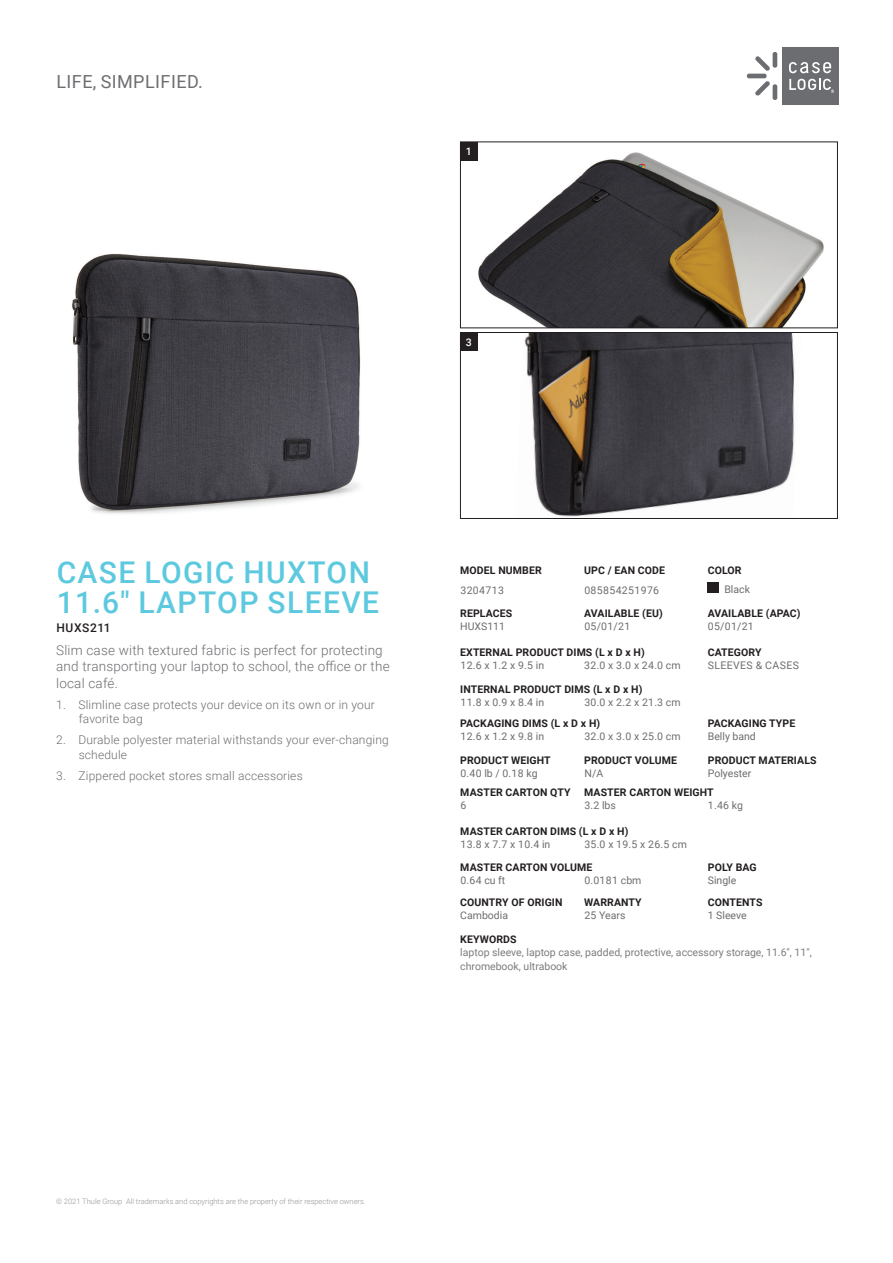
<style>
.page{position:relative;width:893px;height:1263px;background:#fff}
.page>*{position:absolute;margin:0;border:0;box-sizing:border-box;transform-origin:0 0}
.t1{font:500 30px/30px "Roboto";letter-spacing:.045em;color:#5cc9df}
.t2{font:18px "Roboto";letter-spacing:.025em;color:#6c6d70}
.t3{font:300 13.5px/16.2px "Roboto";letter-spacing:.015em;color:#6c6d70}
.t4{font:300 12px/14.4px "Roboto";letter-spacing:.015em;color:#6c6d70}
.t5{font:500 12px "Roboto";letter-spacing:.05em;color:#231f20}
.t6{font:700 10.5px "Roboto";letter-spacing:.01em;color:#231f20}
.t7{font:10.5px "Roboto";color:#6c6d70}
.t8{font:10.5px/13.5px "Roboto";color:#7a7c7f}
.t9{font:10.5px "Roboto";letter-spacing:.035em;color:#6c6d70}
.t10{font:500 10.5px "Roboto";color:#fff}
.t11{font:300 7.5px "Roboto";color:#939598}
</style>
<div class="page">
<div style="left:782px;top:47px;width:57px;height:58px;background:#6c6d70"></div>
<svg style="left:747px;top:52px;width:30px;height:48px"></svg>
<svg style="left:789px;top:62px;width:42px;height:11px"></svg>
<svg style="left:789px;top:79px;width:45px;height:14px"></svg>
<img style="left:71px;top:253px;width:290px;height:261px">
<div style="left:708px;top:582px;width:11px;height:11px;background:#231f20"></div>
<img style="left:476px;top:152px;width:348px;height:174px">
<div style="left:460px;top:142px;width:378px;height:186px;border:1px solid #231f20"></div>
<img style="left:524px;top:334px;width:271px;height:183px">
<div style="left:460px;top:332px;width:378px;height:187px;border:1px solid #231f20"></div>
<div style="left:460px;top:142px;width:18px;height:18px;background:#231f20"></div>
<div style="left:460px;top:332px;width:18px;height:19px;background:#231f20"></div>
<h2 class="t2" style="left:56px;top:69px;width:148px">LIFE, SIMPLIFIED.</h2>
<p class="t10" style="left:466px;top:144px;width:7px">1</p>
<p class="t10" style="left:466px;top:335px;width:7px">3</p>
<h1 class="t1" style="left:57px;top:557px;width:324px">CASE LOGIC HUXTON<br>11.6" LAPTOP SLEEVE</h1>
<p class="t5" style="left:56px;top:619px;width:56px">HUXS211</p>
<p class="t3" style="left:56px;top:642px;width:335px">Slim case with textured fabric is perfect for protecting and transporting your laptop to school, the office or the local café.</p>
<p class="t4" style="left:79px;top:697px;width:298px;text-indent:-22px">1. Slimline case protects your device on its own or in your favorite bag</p>
<p class="t4" style="left:79px;top:732px;width:312px;text-indent:-22px">2. Durable polyester material withstands your ever-changing schedule</p>
<p class="t4" style="left:56px;top:768px;width:248px">3. Zippered pocket stores small accessories</p>
<p class="t6" style="left:460px;top:563px;width:83px">MODEL NUMBER</p>
<p class="t6" style="left:584px;top:563px;width:82px">UPC / EAN CODE</p>
<p class="t6" style="left:708px;top:563px;width:35px">COLOR</p>
<p class="t9" style="left:460px;top:583px;width:45px">3204713</p>
<p class="t9" style="left:584px;top:583px;width:76px">085854251976</p>
<p class="t7" style="left:724px;top:582px;width:27px">Black</p>
<p class="t6" style="left:460px;top:606px;width:54px">REPLACES</p>
<p class="t6" style="left:584px;top:606px;width:80px">AVAILABLE (EU)</p>
<p class="t6" style="left:708px;top:606px;width:94px">AVAILABLE (APAC)</p>
<p class="t7" style="left:460px;top:619px;width:46px">HUXS111</p>
<p class="t7" style="left:584px;top:619px;width:47px">05/01/21</p>
<p class="t7" style="left:708px;top:619px;width:47px">05/01/21</p>
<p class="t6" style="left:460px;top:645px;width:186px">EXTERNAL PRODUCT DIMS (L x D x H)</p>
<p class="t6" style="left:708px;top:645px;width:55px">CATEGORY</p>
<p class="t7" style="left:460px;top:658px;width:85px">12.6 x 1.2 x 9.5 in</p>
<p class="t7" style="left:584px;top:658px;width:98px">32.0 x 3.0 x 24.0 cm</p>
<p class="t9" style="left:708px;top:658px;width:92px">SLEEVES &amp; CASES</p>
<p class="t6" style="left:460px;top:681px;width:184px">INTERNAL PRODUCT DIMS (L x D x H)</p>
<p class="t7" style="left:460px;top:695px;width:85px">11.8 x 0.9 x 8.4 in</p>
<p class="t7" style="left:584px;top:695px;width:98px">30.0 x 2.2 x 21.3 cm</p>
<p class="t6" style="left:460px;top:716px;width:141px">PACKAGING DIMS (L x D x H)</p>
<p class="t6" style="left:708px;top:716px;width:89px">PACKAGING TYPE</p>
<p class="t7" style="left:460px;top:729px;width:85px">12.6 x 1.2 x 9.8 in</p>
<p class="t7" style="left:584px;top:729px;width:98px">32.0 x 3.0 x 25.0 cm</p>
<p class="t7" style="left:708px;top:729px;width:50px">Belly band</p>
<p class="t6" style="left:460px;top:752px;width:92px">PRODUCT WEIGHT</p>
<p class="t6" style="left:584px;top:752px;width:94px">PRODUCT VOLUME</p>
<p class="t6" style="left:708px;top:752px;width:110px">PRODUCT MATERIALS</p>
<p class="t7" style="left:460px;top:766px;width:79px">0.40 lb / 0.18 kg</p>
<p class="t7" style="left:584px;top:766px;width:21px">N/A</p>
<p class="t7" style="left:708px;top:766px;width:45px">Polyester</p>
<p class="t6" style="left:460px;top:785px;width:112px">MASTER CARTON QTY</p>
<p class="t6" style="left:584px;top:785px;width:131px">MASTER CARTON WEIGHT</p>
<p class="t7" style="left:460px;top:798px;width:7px">6</p>
<p class="t7" style="left:584px;top:798px;width:33px">3.2 lbs</p>
<p class="t7" style="left:708px;top:798px;width:37px">1.46 kg</p>
<p class="t6" style="left:460px;top:824px;width:170px">MASTER CARTON DIMS (L x D x H)</p>
<p class="t7" style="left:460px;top:837px;width:91px">13.8 x 7.7 x 10.4 in</p>
<p class="t7" style="left:584px;top:837px;width:104px">35.0 x 19.5 x 26.5 cm</p>
<p class="t6" style="left:460px;top:860px;width:134px">MASTER CARTON VOLUME</p>
<p class="t6" style="left:708px;top:860px;width:50px">POLY BAG</p>
<p class="t7" style="left:460px;top:873px;width:46px">0.64 cu ft</p>
<p class="t7" style="left:584px;top:873px;width:59px">0.0181 cbm</p>
<p class="t7" style="left:708px;top:873px;width:30px">Single</p>
<p class="t6" style="left:460px;top:895px;width:104px">COUNTRY OF ORIGIN</p>
<p class="t6" style="left:584px;top:895px;width:59px">WARRANTY</p>
<p class="t6" style="left:708px;top:895px;width:56px">CONTENTS</p>
<p class="t7" style="left:460px;top:908px;width:49px">Cambodia</p>
<p class="t7" style="left:584px;top:908px;width:43px">25 Years</p>
<p class="t7" style="left:708px;top:908px;width:40px">1 Sleeve</p>
<p class="t6" style="left:460px;top:932px;width:58px">KEYWORDS</p>
<p class="t8" style="left:460px;top:945px;width:353px">laptop sleeve, laptop case, padded, protective, accessory storage, 11.6", 11", chromebook, ultrabook</p>
<p class="t11" style="left:56px;top:1195px;width:311px">© 2021 Thule Group All trademarks and copyrights are the property of their respective owners.</p>
</div>
